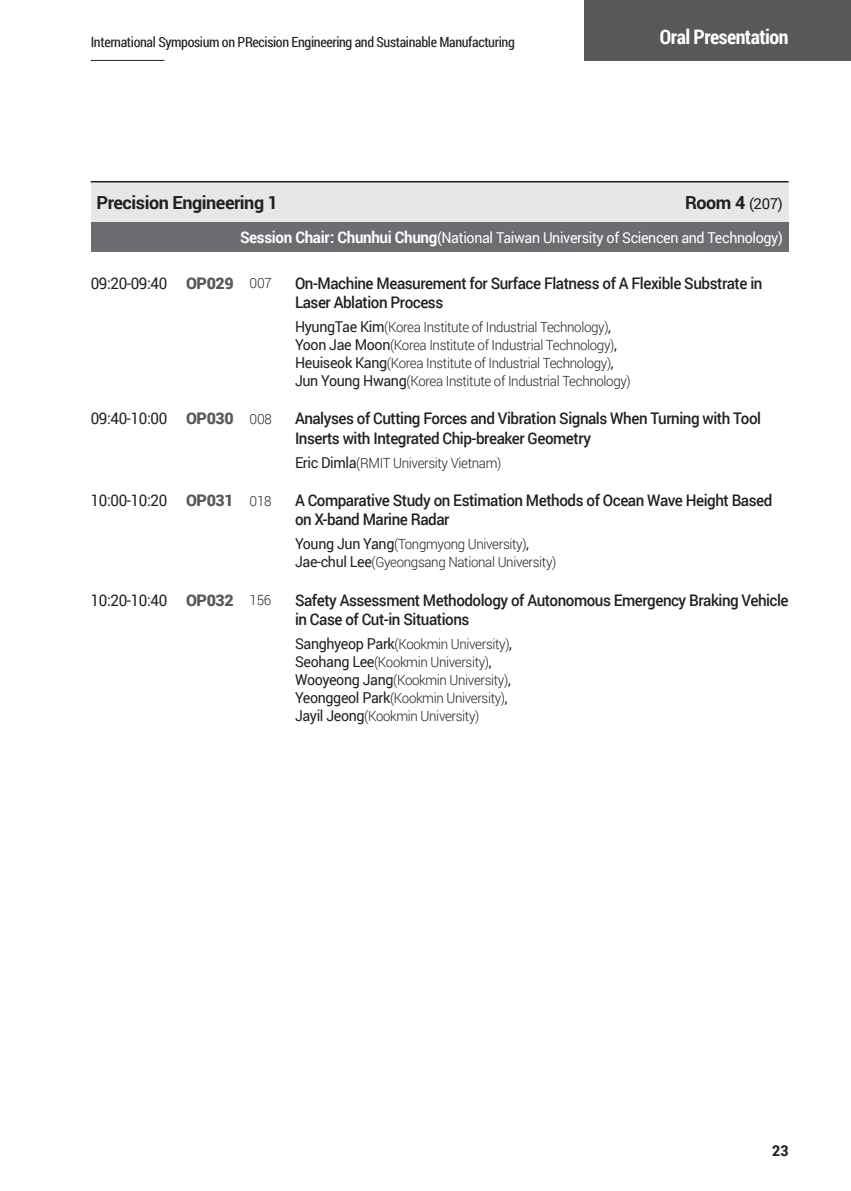
<style>
.page{position:relative;width:851px;height:1191px;background:#fff}
.page>*{position:absolute;margin:0;border:0;box-sizing:border-box;transform-origin:0 0}
.t1{font:700 20px "Roboto Condensed";letter-spacing:-.025em;color:#fff}
.t2{font:700 18px "Roboto";letter-spacing:-.025em;color:#231f20}
.t3{font:500 16px/19.2px "Roboto";letter-spacing:-.03em;color:#231f20;scale:.95 1}
.t4{font:16px "Roboto";letter-spacing:-.025em;color:#231f20;scale:.95 1}
.t5{font:15px "Roboto";letter-spacing:-.025em;color:#fff;scale:.95 1}
.t6{font:700 15px "Roboto Condensed";color:#231f20;scale:1.1 1}
.t7{font:300 14px/18px "Roboto";letter-spacing:-.025em;color:#231f20;scale:.95 1}
.t8{font:14px "Roboto Condensed";letter-spacing:-.025em;color:#231f20}
.s1{font-weight:400;font-size:15px}
.s2{font-weight:700;font-size:16px}
.s3{font-weight:900;color:#57585a}
.s4{font-weight:300;font-size:14px}
</style>
<div class="page">
<div style="left:584px;top:0;width:266px;height:61px;background:#57585a"></div>
<hr style="left:91px;top:60px;width:73px;height:1px;background:#231f20">
<div style="left:91px;top:182px;width:697px;height:41px;background:#e6e7e9"></div>
<div style="left:91px;top:223px;width:697px;height:29px;background:#6c6d70"></div>
<hr style="left:91px;top:181px;width:79px;height:1px;background:#231f20">
<hr style="left:170px;top:181px;width:79px;height:1px;background:#231f20">
<hr style="left:249px;top:181px;width:46px;height:1px;background:#231f20">
<hr style="left:295px;top:181px;width:493px;height:1px;background:#231f20">
<p class="t8" style="left:91px;top:32px;width:425px">International Symposium on PRecision Engineering and Sustainable Manufacturing</p>
<h1 class="t1" style="left:659px;top:22px;width:130px">Oral Presentation</h1>
<p class="t2" style="left:96px;top:190px;width:183px">Precision Engineering 1</p>
<p class="t2" style="left:685px;top:190px;width:99px">Room 4 <span class="s1">(207)</span></p>
<p class="t5" style="left:240px;top:227px;width:573px"><span class="s2">Session Chair: Chunhui Chung</span>(National Taiwan University of Sciencen and Technology)</p>
<p class="t4" style="left:91px;top:272px;width:192px">09:20-09:40 <span class="s3">OP029</span> <span class="s4">007</span></p>
<p class="t3" style="left:295px;top:273px;width:493px">On-Machine Measurement for Surface Flatness of A Flexible Substrate in<br>Laser Ablation Process</p>
<p class="t7" style="left:295px;top:317px;width:355px"><span class="s1">HyungTae Kim</span>(Korea Institute of Industrial Technology)<span class="s1">, Yoon Jae Moon</span>(Korea Institute of Industrial Technology)<span class="s1">, Heuiseok Kang</span>(Korea Institute of Industrial Technology)<span class="s1">, Jun Young Hwang</span>(Korea Institute of Industrial Technology)</p>
<p class="t4" style="left:91px;top:407px;width:192px">09:40-10:00 <span class="s3">OP030</span> <span class="s4">008</span></p>
<p class="t3" style="left:295px;top:408px;width:492px">Analyses of Cutting Forces and Vibration Signals When Turning with Tool<br>Inserts with Integrated Chip-breaker Geometry</p>
<p class="t7" style="left:295px;top:453px;width:219px"><span class="s1">Eric Dimla</span>(RMIT University Vietnam)</p>
<p class="t4" style="left:91px;top:489px;width:192px">10:00-10:20 <span class="s3">OP031</span> <span class="s4">018</span></p>
<p class="t3" style="left:295px;top:490px;width:504px">A Comparative Study on Estimation Methods of Ocean Wave Height Based on X-band Marine Radar</p>
<p class="t7" style="left:295px;top:535px;width:277px"><span class="s1">Young Jun Yang</span>(Tongmyong University)<span class="s1">,<br>Jae-chul Lee</span>(Gyeongsang National University)</p>
<p class="t4" style="left:91px;top:589px;width:191px">10:20-10:40 <span class="s3">OP032</span> <span class="s4">156</span></p>
<p class="t3" style="left:295px;top:590px;width:521px">Safety Assessment Methodology of Autonomous Emergency Braking Vehicle in Case of Cut-in Situations</p>
<p class="t7" style="left:295px;top:635px;width:230px"><span class="s1">Sanghyeop Park</span>(Kookmin University)<span class="s1">, Seohang Lee</span>(Kookmin University)<span class="s1">, Wooyeong Jang</span>(Kookmin University)<span class="s1">, Yeonggeol Park</span>(Kookmin University)<span class="s1">, Jayil Jeong</span>(Kookmin University)</p>
<p class="t6" style="left:772px;top:1140px;width:16px">23</p>
</div>
